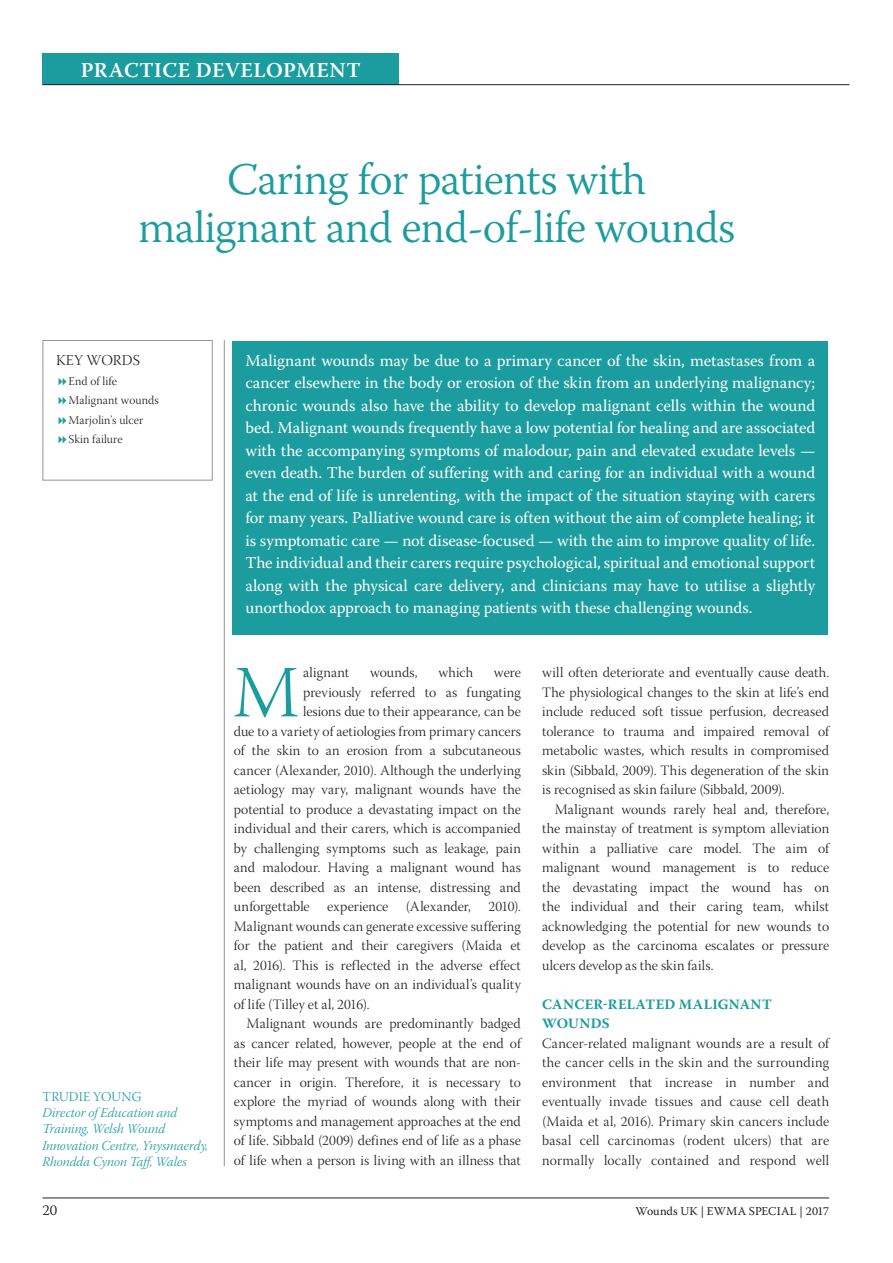
<style>
.page{position:relative;width:893px;height:1263px;background:#fff}
.page>*{position:absolute;margin:0;border:0;box-sizing:border-box;transform-origin:0 0}
.t1{font:73.35px "Warnock Pro Light Subh";color:#1b9c9e}
.t2{font:300 45px/48px "Warnock Pro";letter-spacing:-.02em;color:#1b9c9e;text-align:center}
.t3{font:600 21px "Warnock Pro";letter-spacing:.025em;color:#fff}
.t4{font:16.5px/22.5px "Warnock Pro";letter-spacing:-.01em;color:#fff;text-align:justify}
.t5{font:15px "Warnock Pro Light Subh";letter-spacing:.01em;color:#231f20}
.t6{font:300 15px "Warnock Pro";color:#231f20}
.t7{font:14.25px/19.5px "Warnock Pro Light Subh";letter-spacing:.005em;color:#231f20;text-align:justify}
.t8{font:700 14.25px/19.5px "Warnock Pro";letter-spacing:.015em;color:#1b9c9e}
.t9{font:13.5px/16.2px "Warnock Pro Light It Subh";color:#1b9c9e}
.t10{font:13.5px "Warnock Pro Light Subh";letter-spacing:.015em;color:#1b9c9e}
.t11{font:12px/19.5px "Warnock Pro Light Subh";letter-spacing:.01em;color:#231f20}
.t12{font:12px "Warnock Pro";letter-spacing:.01em;color:#231f20}
</style>
<div class="page">
<hr style="left:43px;top:1197px;width:786px;height:1px;background:#231f20">
<div style="left:43px;top:53px;width:356px;height:32px;background:#1b9c9e"></div>
<hr style="left:43px;top:84px;width:806px;height:1px;background:#231f20">
<hr style="left:224px;top:340px;width:1px;height:826px;background:#939598">
<div style="left:233px;top:341px;width:595px;height:293px;background:#1b9c9e"></div>
<div style="left:43px;top:340px;width:170px;height:140px;border:1px solid #939598"></div>
<h3 class="t3" style="left:81px;top:57px;width:282px">PRACTICE DEVELOPMENT</h3>
<h2 class="t2" style="left:138px;top:155px;width:598px">Caring for patients with malignant and end-of-life wounds</h2>
<p class="t5" style="left:56px;top:352px;width:85px">KEY WORDS</p>
<p class="t11" style="left:69px;top:372px;width:92px">End of life<br>Malignant wounds<br>Marjolin's ulcer<br>Skin failure</p>
<p class="t10" style="left:43px;top:1089px;width:100px">TRUDIE YOUNG</p>
<p class="t9" style="left:43px;top:1106px;width:167px">Director of Education and<br>Training, Welsh Wound<br>Innovation Centre, Ynysmaerdy,<br>Rhondda Cynon Taff, Wales</p>
<p class="t4" style="left:245px;top:349px;width:571px">Malignant wounds may be due to a primary cancer of the skin, metastases from a cancer elsewhere in the body or erosion of the skin from an underlying malignancy; chronic wounds also have the ability to develop malignant cells within the wound bed. Malignant wounds frequently have a low potential for healing and are associated with the accompanying symptoms of malodour, pain and elevated exudate levels — even death. The burden of suffering with and caring for an individual with a wound at the end of life is unrelenting, with the impact of the situation staying with carers for many years. Palliative wound care is often without the aim of complete healing; it is symptomatic care — not disease-focused — with the aim to improve quality of life.<br>The individual and their carers require psychological, spiritual and emotional support along with the physical care delivery, and clinicians may have to utilise a slightly unorthodox approach to managing patients with these challenging wounds.</p>
<h1 class="t1" style="left:233px;top:653px;width:68px">M</h1>
<p class="t7" style="left:303px;top:665px;width:48px">alignant</p>
<p class="t7" style="left:370px;top:665px;width:49px">wounds,</p>
<p class="t7" style="left:438px;top:665px;width:36px">which</p>
<p class="t7" style="left:494px;top:665px;width:28px">were</p>
<p class="t7" style="left:303px;top:684px;width:219px">previously referred to as fungating</p>
<p class="t7" style="left:303px;top:704px;width:219px">lesions due to their appearance, can be</p>
<p class="t7" style="left:234px;top:723px;width:289px">due to a variety of aetiologies from primary cancers</p>
<p class="t7" style="left:234px;top:742px;width:288px">of the skin to an erosion from a subcutaneous</p>
<p class="t7" style="left:234px;top:762px;width:289px">cancer (Alexander, 2010). Although the underlying</p>
<p class="t7" style="left:234px;top:781px;width:289px">aetiology may vary, malignant wounds have the</p>
<p class="t7" style="left:234px;top:801px;width:289px">potential to produce a devastating impact on the</p>
<p class="t7" style="left:234px;top:820px;width:288px">individual and their carers, which is accompanied</p>
<p class="t7" style="left:234px;top:840px;width:289px">by challenging symptoms such as leakage, pain</p>
<p class="t7" style="left:234px;top:859px;width:288px">and malodour. Having a malignant wound has</p>
<p class="t7" style="left:234px;top:879px;width:289px">been described as an intense, distressing and</p>
<p class="t7" style="left:234px;top:898px;width:289px">unforgettable experience (Alexander, 2010).</p>
<p class="t7" style="left:234px;top:918px;width:288px">Malignant wounds can generate excessive suffering</p>
<p class="t7" style="left:234px;top:937px;width:289px">for the patient and their caregivers (Maida et</p>
<p class="t7" style="left:234px;top:957px;width:289px">al, 2016). This is reflected in the adverse effect</p>
<p class="t7" style="left:234px;top:976px;width:288px">malignant wounds have on an individual’s quality</p>
<p class="t7" style="left:234px;top:996px;width:137px">of life (Tilley et al, 2016).</p>
<p class="t7" style="left:247px;top:1015px;width:276px">Malignant wounds are predominantly badged</p>
<p class="t7" style="left:234px;top:1035px;width:289px">as cancer related, however, people at the end of</p>
<p class="t7" style="left:234px;top:1054px;width:288px">their life may present with wounds that are non-</p>
<p class="t7" style="left:234px;top:1074px;width:288px">cancer in origin. Therefore, it is necessary to</p>
<p class="t7" style="left:234px;top:1093px;width:289px">explore the myriad of wounds along with their</p>
<p class="t7" style="left:234px;top:1113px;width:289px">symptoms and management approaches at the end</p>
<p class="t7" style="left:234px;top:1132px;width:289px">of life. Sibbald (2009) defines end of life as a phase</p>
<p class="t7" style="left:234px;top:1152px;width:289px">of life when a person is living with an illness that</p>
<p class="t7" style="left:542px;top:664px;width:289px">will often deteriorate and eventually cause death.<br>The physiological changes to the skin at life’s end include reduced soft tissue perfusion, decreased tolerance to trauma and impaired removal of metabolic wastes, which results in compromised skin (Sibbald, 2009). This degeneration of the skin is recognised as skin failure (Sibbald, 2009).</p>
<p class="t7" style="left:542px;top:801px;width:289px;text-indent:13px">Malignant wounds rarely heal and, therefore, the mainstay of treatment is symptom alleviation within a palliative care model. The aim of malignant wound management is to reduce the devastating impact the wound has on the individual and their caring team, whilst acknowledging the potential for new wounds to develop as the carcinoma escalates or pressure ulcers develop as the skin fails.</p>
<p class="t8" style="left:542px;top:994px;width:231px">CANCER-RELATED MALIGNANT<br>WOUNDS</p>
<p class="t7" style="left:542px;top:1035px;width:289px">Cancer-related malignant wounds are a result of the cancer cells in the skin and the surrounding environment that increase in number and eventually invade tissues and cause cell death (Maida et al, 2016). Primary skin cancers include basal cell carcinomas (rodent ulcers) that are normally locally contained and respond well</p>
<p class="t6" style="left:43px;top:1201px;width:16px">20</p>
<p class="t12" style="left:636px;top:1204px;width:195px">Wounds UK | EWMA SPECIAL | 2017</p>
</div>
